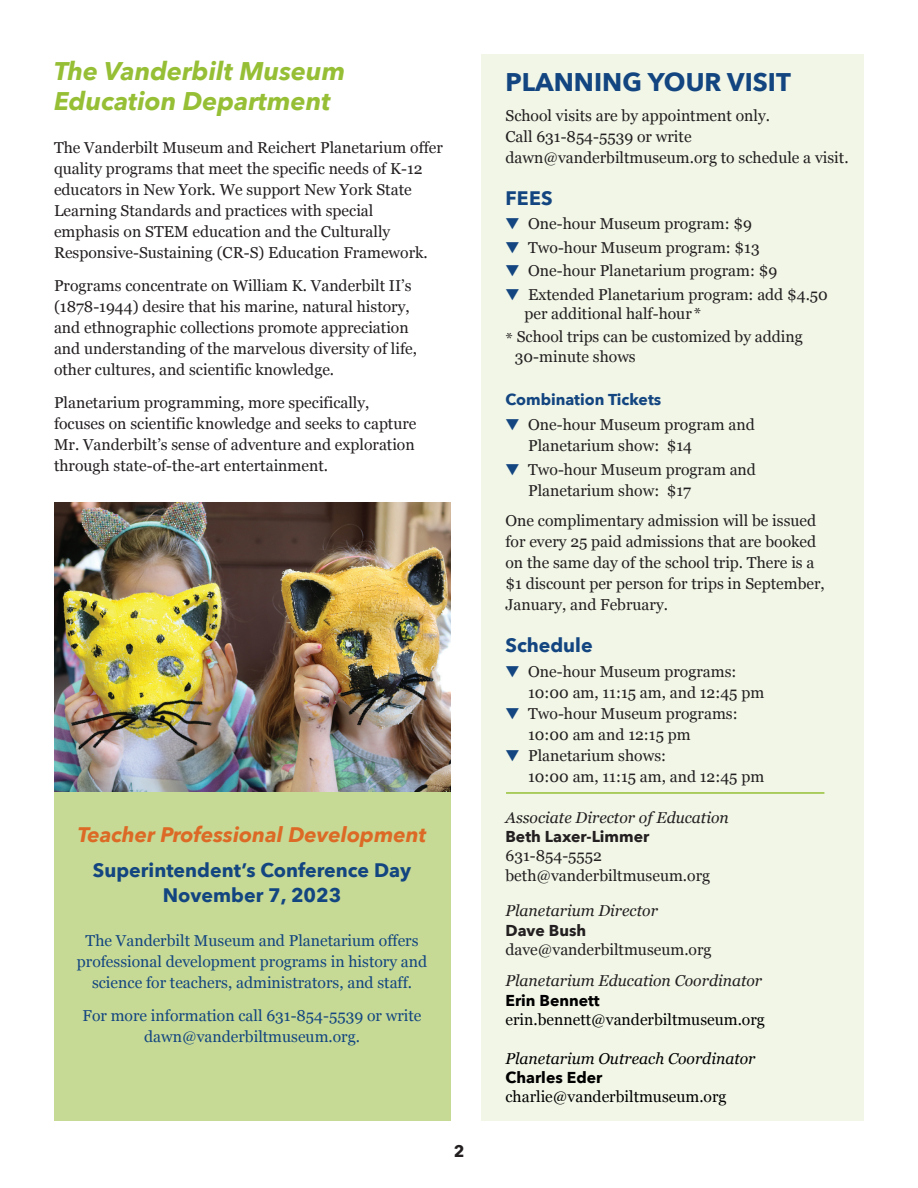
<style>
.page{position:relative;width:918px;height:1188px;background:#fff}
.page>*{position:absolute;margin:0;border:0;box-sizing:border-box;transform-origin:0 0}
.t1{font:italic 700 25.5px/30px "Avenir Next";color:#96bf36}
.t2{font:700 25.5px "Avenir Next";color:#134580}
.t3{font:italic 700 21px "Avenir Next";color:#dc6a26}
.t4{font:700 19.5px/25.5px "Avenir Next";color:#134580;text-align:center}
.t5{font:700 16.5px "Avenir Next";color:#231f20}
.t6{font:15.75px/21px "Georgia";color:#231f20}
.t7{font:15.75px/21px "Georgia";color:#134580;text-align:center}
.t8{font:italic 15.75px "Georgia";color:#231f20}
.t9{font:15.75px/19.4px "Georgia";color:#000}
.t10{font:italic 15.75px "Georgia";color:#000}
.t11{font:700 15.75px "Avenir Next";color:#231f20}
.t12{font:700 15.75px "Avenir Next";color:#134580}
.t13{font:700 15.75px "Avenir Next";color:#000}
.s1{color:#134580}
.s2{font-family:"Avenir Next";font-weight:700}
</style>
<div class="page">
<div style="left:482px;top:54px;width:382px;height:1066px;background:#f1f6e7"></div>
<hr style="left:506px;top:792px;width:318px;height:2px;background:#96bf36">
<div style="left:54px;top:781px;width:396px;height:340px;background:#c6da95"></div>
<img style="left:54px;top:502px;width:396px;height:289px">
<p class="t1" style="left:54px;top:56px;width:293px">The Vanderbilt Museum<br>Education Department</p>
<p class="t6" style="left:54px;top:137px;width:391px">The Vanderbilt Museum and Reichert Planetarium offer quality programs that meet the specific needs of K-12 educators in New York. We support New York State Learning Standards and practices with special emphasis on STEM education and the Culturally Responsive-Sustaining (CR-S) Education Framework.</p>
<p class="t6" style="left:54px;top:275px;width:365px">Programs concentrate on William K. Vanderbilt II’s (1878-1944) desire that his marine, natural history, and ethnographic collections promote appreciation and understanding of the marvelous diversity of life, other cultures, and scientific knowledge.</p>
<p class="t6" style="left:54px;top:392px;width:364px">Planetarium programming, more specifically, focuses on scientific knowledge and seeks to capture Mr. Vanderbilt’s sense of adventure and exploration through state-of-the-art entertainment.</p>
<p class="t3" style="left:78px;top:821px;width:350px">Teacher Professional Development</p>
<p class="t4" style="left:93px;top:858px;width:320px">Superintendent’s Conference Day<br>November 7, 2023</p>
<p class="t7" style="left:77px;top:930px;width:352px">The Vanderbilt Museum and Planetarium offers professional development programs in history and science for teachers, administrators, and staff.</p>
<p class="t7" style="left:83px;top:1005px;width:341px">For more information call 631-854-5539 or write dawn@vanderbiltmuseum.org.</p>
<p class="t5" style="left:454px;top:1140px;width:12px">2</p>
<p class="t2" style="left:506px;top:65px;width:287px">PLANNING YOUR VISIT</p>
<p class="t6" style="left:506px;top:105px;width:345px">School visits are by appointment only.<br>Call 631-854-5539 or write dawn@vanderbiltmuseum.org to schedule a visit.</p>
<p class="t4" style="left:506px;top:186px;width:49px">FEES</p>
<p class="t6" style="left:506px;top:213px;width:248px"><span class="s1">▼</span> One-hour Museum program: $9</p>
<p class="t6" style="left:506px;top:237px;width:256px"><span class="s1">▼</span> Two-hour Museum program: $13</p>
<p class="t6" style="left:506px;top:260px;width:273px"><span class="s1">▼</span> One-hour Planetarium program: $9</p>
<p class="t6" style="left:506px;top:284px;width:324px"><span class="s1">▼</span> Extended Planetarium program: add $4.50</p>
<p class="t6" style="left:524px;top:303px;width:178px">per additional half-hour *</p>
<p class="t6" style="left:515px;top:326px;width:289px;line-height:20.4px;text-indent:-9px">* School trips can be customized by adding<br>30-minute shows</p>
<p class="t12" style="left:506px;top:389px;width:157px">Combination Tickets</p>
<p class="t6" style="left:528px;top:414px;width:228px;text-indent:-23px"><span class="s1">▼</span> One-hour Museum program and<br>Planetarium show: $14</p>
<p class="t6" style="left:528px;top:459px;width:229px;text-indent:-23px"><span class="s1">▼</span> Two-hour Museum program and<br>Planetarium show: $17</p>
<p class="t6" style="left:506px;top:510px;width:321px">One complimentary admission will be issued for every 25 paid admissions that are booked on the same day of the school trip. There is a $1 discount per person for trips in September, January, and February.</p>
<p class="t4" style="left:506px;top:633px;width:89px">Schedule</p>
<p class="t6" style="left:528px;top:661px;width:238px;text-indent:-23px"><span class="s1">▼</span> One-hour Museum programs:<br>10:00 am, 11:15 am, and 12:45 pm</p>
<p class="t6" style="left:528px;top:703px;width:211px;text-indent:-23px"><span class="s1">▼</span> Two-hour Museum programs:<br>10:00 am and 12:15 pm</p>
<p class="t6" style="left:528px;top:745px;width:238px;text-indent:-23px"><span class="s1">▼</span> Planetarium shows:<br>10:00 am, 11:15 am, and 12:45 pm</p>
<p class="t8" style="left:506px;top:808px;width:225px">Associate Director of Education</p>
<p class="t11" style="left:506px;top:826px;width:145px">Beth Laxer-Limmer</p>
<p class="t6" style="left:506px;top:845px;width:98px">631-854-5552</p>
<p class="t6" style="left:506px;top:865px;width:206px">beth@vanderbiltmuseum.org</p>
<p class="t8" style="left:506px;top:902px;width:154px">Planetarium Director</p>
<p class="t11" style="left:506px;top:920px;width:82px">Dave Bush</p>
<p class="t6" style="left:506px;top:939px;width:208px">dave@vanderbiltmuseum.org</p>
<p class="t8" style="left:506px;top:972px;width:258px">Planetarium Education Coordinator</p>
<p class="t9" style="left:506px;top:991px;width:261px"><span class="s2">Erin Bennett </span>erin.bennett@vanderbiltmuseum.org</p>
<p class="t10" style="left:506px;top:1049px;width:252px">Planetarium Outreach Coordinator</p>
<p class="t13" style="left:506px;top:1067px;width:98px">Charles Eder</p>
<p class="t9" style="left:506px;top:1087px;width:223px">charlie@vanderbiltmuseum.org</p>
</div>
